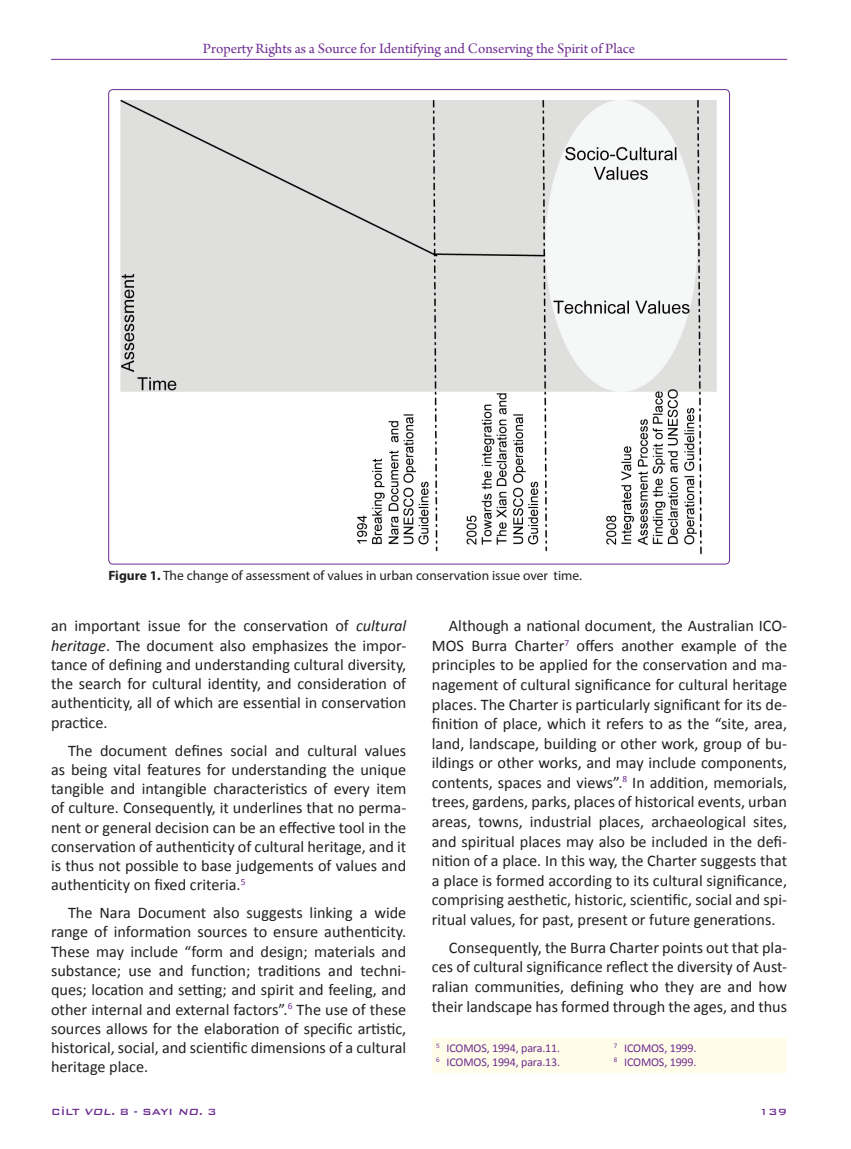
<style>
.page{position:relative;width:851px;height:1149px;background:#fff}
.page>*{position:absolute;margin:0;border:0;box-sizing:border-box;transform-origin:0 0}
.t1{font:16.2px/19.2px "Calibri";color:#231f20;text-align:justify}
.t2{font:15px "Arno Pro";color:#6e2c91}
.t3{font:13.5px "Myriad Pro";color:#231f20}
.t4{font:12px/14.5px "Calibri";letter-spacing:-.015em;color:#6e2c91}
.t5{font:500 12px "Bank Gothic BT";color:#6e2c91}
.s1{font-weight:700}
.s2{font-style:italic}
</style>
<div class="page">
<hr style="left:51px;top:59px;width:736px;height:1px;background:#6e2c91">
<div style="left:432px;top:1037px;width:177px;height:34px;background:#fffde9"></div>
<div style="left:609px;top:1037px;width:178px;height:34px;background:#fffde9"></div>
<img style="left:120px;top:101px;width:597px;height:454px">
<p class="t2" style="left:203px;top:40px;width:434px">Property Rights as a Source for Identifying and Conserving the Spirit of Place</p>
<p class="t3" style="left:108px;top:567px;width:475px"><span class="s1">Figure 1.</span> The change of assessment of values in urban conservation issue over time.</p>
<p class="t1" style="left:51px;top:615px;width:357px">an important issue for the conservation of <span class="s2">cultural heritage</span>. The document also emphasizes the impor&shy;tance of defining and understanding cultural diversity, the search for cultural identity, and consideration of authenticity, all of which are essential in conservation practice.</p>
<p class="t1" style="left:51px;top:739px;width:357px;text-indent:17px">The document defines social and cultural values as being vital features for understanding the unique tangible and intangible characteristics of every item of culture. Consequently, it underlines that no perma&shy;nent or general decision can be an effective tool in the conservation of authenticity of cultural heritage, and it is thus not possible to base judgements of values and authenticity on fixed criteria.<sup>5</sup></p>
<p class="t1" style="left:51px;top:902px;width:357px;text-indent:17px">The Nara Document also suggests linking a wide range of information sources to ensure authenticity.<br>These may include “form and design; materials and substance; use and function; traditions and techni&shy;ques; location and setting; and spirit and feeling, and other internal and external factors”.<sup>6</sup> The use of these sources allows for the elaboration of specific artistic, historical, social, and scientific dimensions of a cultural heritage place.</p>
<p class="t1" style="left:432px;top:615px;width:357px;text-indent:17px">Although a national document, the Australian ICO-MOS Burra Charter<sup>7</sup> offers another example of the principles to be applied for the conservation and ma&shy;nagement of cultural significance for cultural heritage places. The Charter is particularly significant for its de&shy;finition of place, which it refers to as the “site, area, land, landscape, building or other work, group of bu&shy;ildings or other works, and may include components, contents, spaces and views”.<sup>8</sup> In addition, memorials, trees, gardens, parks, places of historical events, urban areas, towns, industrial places, archaeological sites, and spiritual places may also be included in the defi&shy;nition of a place. In this way, the Charter suggests that a place is formed according to its cultural significance, comprising aesthetic, historic, scientific, social and spi&shy;ritual values, for past, present or future generations.</p>
<p class="t1" style="left:432px;top:936px;width:357px;text-indent:17px">Consequently, the Burra Charter points out that pla&shy;ces of cultural significance reflect the diversity of Aust&shy;ralian communities, defining who they are and how their landscape has formed through the ages, and thus</p>
<p class="t4" style="left:436px;top:1039px;width:125px"><sup>5</sup> ICOMOS, 1994, para.11.<br><sup>6</sup> ICOMOS, 1994, para.13.</p>
<p class="t4" style="left:613px;top:1039px;width:84px"><sup>7</sup> ICOMOS, 1999.<br><sup>8</sup> ICOMOS, 1999.</p>
<p class="t5" style="left:51px;top:1104px;width:167px">CİLT <span class="s2">VOL.</span> 8 - SAYI <span class="s2">NO.</span> 3</p>
<p class="t5" style="left:759px;top:1104px;width:29px">139</p>
</div>
